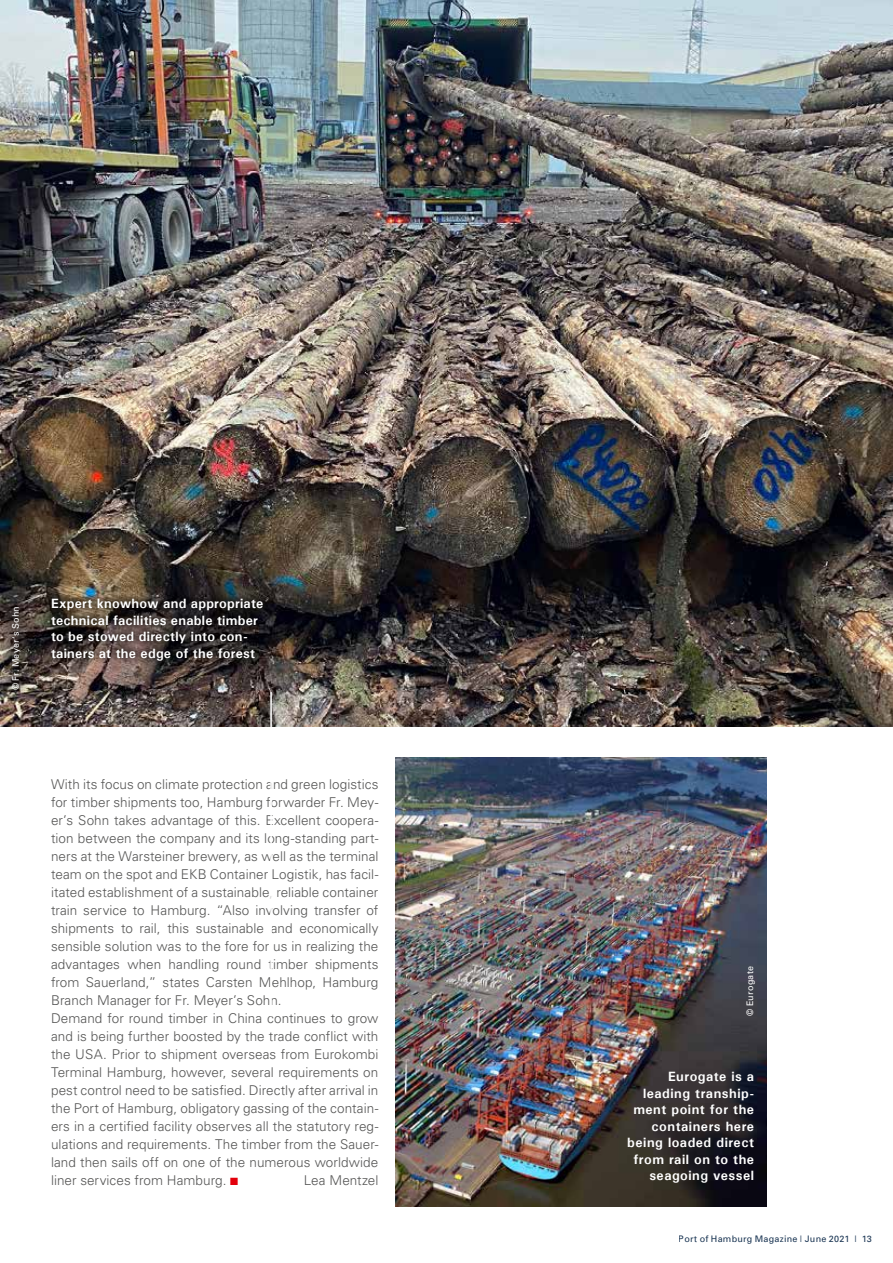
<style>
.page{position:relative;width:893px;height:1263px;background:#fff}
.page>*{position:absolute;margin:0;border:0;box-sizing:border-box;transform-origin:0 0}
.t1{font:300 13.5px/18px "Univers";letter-spacing:.005em;color:#565655}
.t2{font:700 13.5px/16.5px "Univers";letter-spacing:.025em;color:#fff}
.t3{font:9px "Univers";letter-spacing:.025em;color:#1a3553}
.t4{font:9px "Univers";letter-spacing:.025em;color:#fff}
.s1{color:#e3000b}
</style>
<div class="page">
<img style="left:0;top:0;width:893px;height:727px">
<div style="left:42px;top:589px;width:230px;height:80px;background:#000;opacity:.75"></div>
<hr style="left:270px;top:692px;width:2px;height:324px;background:#fff">
<img style="left:395px;top:758px;width:372px;height:448px">
<div style="left:0;top:592px;width:35px;height:113px;background:#000;opacity:.75"></div>
<p class="t4" style="left:10px;top:690px;width:86px;rotate:-90deg">© Fr. Meyer‘s Sohn</p>
<p class="t2" style="left:51px;top:595px;width:214px">Expert knowhow and appropriate technical facilities enable timber to be stowed directly into con&shy;tainers at the edge of the forest</p>
<p class="t1" style="left:51px;top:775px;width:329px">With its focus on climate protection and green logistics for timber shipments too, Hamburg forwarder Fr. Mey&shy;er’s Sohn takes advantage of this. Excellent coopera&shy;tion between the company and its long-standing part&shy;ners at the Warsteiner brewery, as well as the terminal team on the spot and EKB Container Logistik, has facil&shy;itated establishment of a sustainable, reliable container train service to Hamburg. “Also involving transfer of shipments to rail, this sustainable and economically sensible solution was to the fore for us in realizing the advantages when handling round timber shipments from Sauerland,” states Carsten Mehlhop, Hamburg Branch Manager for Fr. Meyer’s Sohn.<br>Demand for round timber in China continues to grow and is being further boosted by the trade conflict with the USA. Prior to shipment overseas from Eurokombi Terminal Hamburg, however, several requirements on pest control need to be satisfied. Directly after arrival in the Port of Hamburg, obligatory gassing of the contain&shy;ers in a certified facility observes all the statutory reg&shy;ulations and requirements. The timber from the Sauer&shy;land then sails off on one of the numerous worldwide liner services from Hamburg. <span class="s1">■</span></p>
<p class="t1" style="left:304px;top:1171px;width:76px">Lea Mentzel</p>
<p class="t4" style="left:744px;top:1016px;width:51px;rotate:-90deg">© Eurogate</p>
<p class="t2" style="left:627px;top:1068px;width:128px;text-align:right">Eurogate is a leading tranship&shy;ment point for the containers here being loaded direct from rail on to the seagoing vessel</p>
<p class="t3" style="left:679px;top:1233px;width:194px">Port of Hamburg Magazine | June 2021 | 13</p>
</div>
